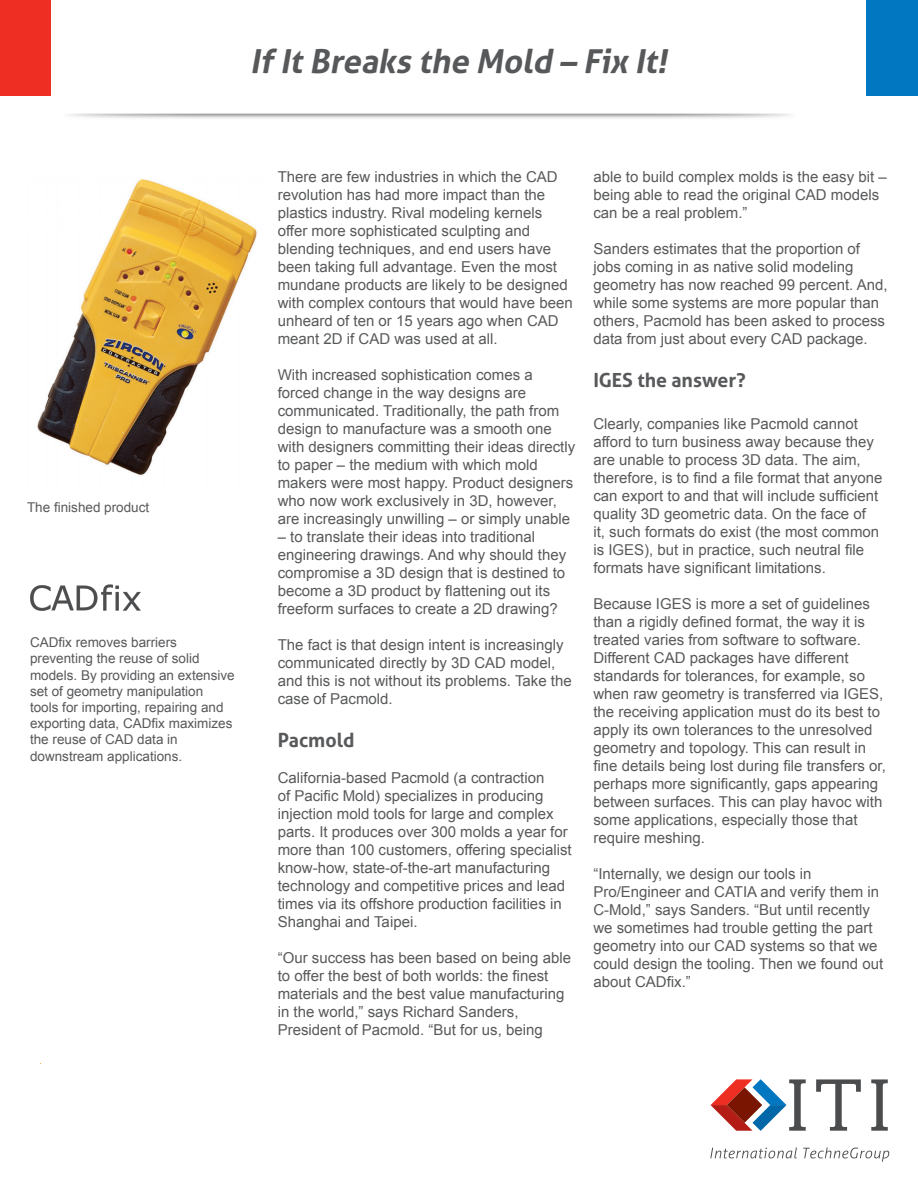
<style>
.page{position:relative;width:918px;height:1188px;background:#fff}
.page>*{position:absolute;margin:0;border:0;box-sizing:border-box;transform-origin:0 0}
.t1{font:italic 700 33px "Aller";color:#57585a}
.t2{font:700 19.5px "Aller";color:#58595b}
.t3{font:15px/18px "Arial";color:#58595b}
.t4{font:13.5px/16.2px "Arial";color:#57585a}
.t5{font:13.5px "Arial";color:#5a5a5c}
</style>
<div class="page">
<svg style="left:710px;top:1147px;width:87px;height:11px"></svg>
<svg style="left:803px;top:1147px;width:86px;height:15px"></svg>
<svg style="left:816px;top:1079px;width:45px;height:52px"></svg>
<svg style="left:871px;top:1079px;width:17px;height:52px"></svg>
<svg style="left:711px;top:1079px;width:95px;height:52px"></svg>
<div style="left:0;top:0;width:51px;height:95px;background:#ee2e22"></div>
<div style="left:866px;top:0;width:52px;height:95px;background:#0077c0"></div>
<img style="left:30px;top:584px;width:111px;height:27px">
<img style="left:37px;top:179px;width:220px;height:297px">
<p class="t1" style="left:250px;top:41px;width:425px">IfItBreaks the Mold – Fix It!</p>
<p class="t5" style="left:27px;top:498px;width:124px">The finished product</p>
<p class="t4" style="left:30px;top:635px;width:206px">CADfix removes barriers preventing the reuse of solid models. By providing an extensive set of geometry manipulation</p>
<p class="t4" style="left:30px;top:699px;width:204px">tools for importing, repairing and exporting data, CADfix maximizes the reuse of CAD data in</p>
<p class="t4" style="left:30px;top:748px;width:154px">downstream applications.</p>
<p class="t3" style="left:278px;top:168px;width:297px">There are few industries in which the CAD revolution has had more impact than the plastics industry. Rival modeling kernels offer more sophisticated sculpting and blending techniques, and end users have been taking full advantage. Even the most mundane products are likely to be designed with complex contours that would have been unheard of ten or 15 years ago when CAD meant 2D if CAD was used at all.</p>
<p class="t3" style="left:278px;top:366px;width:299px">With increased sophistication comes a forced change in the way designs are communicated. Traditionally, the path from design to manufacture was a smooth one with designers committing their ideas directly to paper – the medium with which mold makers were most happy. Product designers who now work exclusively in 3D, however, are increasingly unwilling – or simply unable</p>
<p class="t3" style="left:278px;top:528px;width:290px">– to translate their ideas into traditional engineering drawings. And why should they compromise a 3D design that is destined to become a 3D product by flattening out its freeform surfaces to create a 2D drawing?</p>
<p class="t3" style="left:278px;top:636px;width:296px">The fact is that design intent is increasingly communicated directly by 3D CAD model, and this is not without its problems. Take the case of Pacmold.</p>
<p class="t2" style="left:278px;top:728px;width:78px">Pacmold</p>
<p class="t3" style="left:278px;top:769px;width:296px">California-based Pacmold (a contraction<br>of Pacific Mold) specializes in producing injection mold tools for large and complex parts. It produces over 300 molds a year for more than 100 customers, offering specialist know-how, state-of-the-art manufacturing technology and competitive prices and lead times via its offshore production facilities in Shanghai and Taipei.</p>
<p class="t3" style="left:278px;top:949px;width:295px">“Our success has been based on being able to offer the best of both worlds: the finest materials and the best value manufacturing in the world,” says Richard Sanders, President of Pacmold. “But for us, being</p>
<p class="t3" style="left:593px;top:168px;width:295px">able to build complex molds is the easy bit – being able to read the original CAD models can be a real problem.”</p>
<p class="t3" style="left:593px;top:240px;width:296px">Sanders estimates that the proportion of jobs coming in as native solid modeling geometry has now reached 99 percent. And, while some systems are more popular than others, Pacmold has been asked to process data from just about every CAD package.</p>
<p class="t2" style="left:593px;top:368px;width:154px">IGES the answer?</p>
<p class="t3" style="left:593px;top:415px;width:291px">Clearly, companies like Pacmold cannot afford to turn business away because they are unable to process 3D data. The aim, therefore, is to find a file format that anyone can export to and that will include sufficient quality 3D geometric data. On the face of<br>it, such formats do exist (the most common is IGES), but in practice, such neutral file formats have significant limitations.</p>
<p class="t3" style="left:593px;top:595px;width:294px">Because IGES is more a set of guidelines than a rigidly defined format, the way it is treated varies from software to software.<br>Different CAD packages have different standards for tolerances, for example, so when raw geometry is transferred via IGES, the receiving application must do its best to apply its own tolerances to the unresolved geometry and topology. This can result in fine details being lost during file transfers or, perhaps more significantly, gaps appearing between surfaces. This can play havoc with some applications, especially those that require meshing.</p>
<p class="t3" style="left:593px;top:865px;width:220px">“Internally, we design our tools in</p>
<p class="t3" style="left:593px;top:883px;width:291px">Pro/Engineer and CATIA and verify them in C-Mold,” says Sanders. “But until recently we sometimes had trouble getting the part geometry into our CAD systems so that we could design the tooling. Then we found out about CADfix.”</p>
</div>
